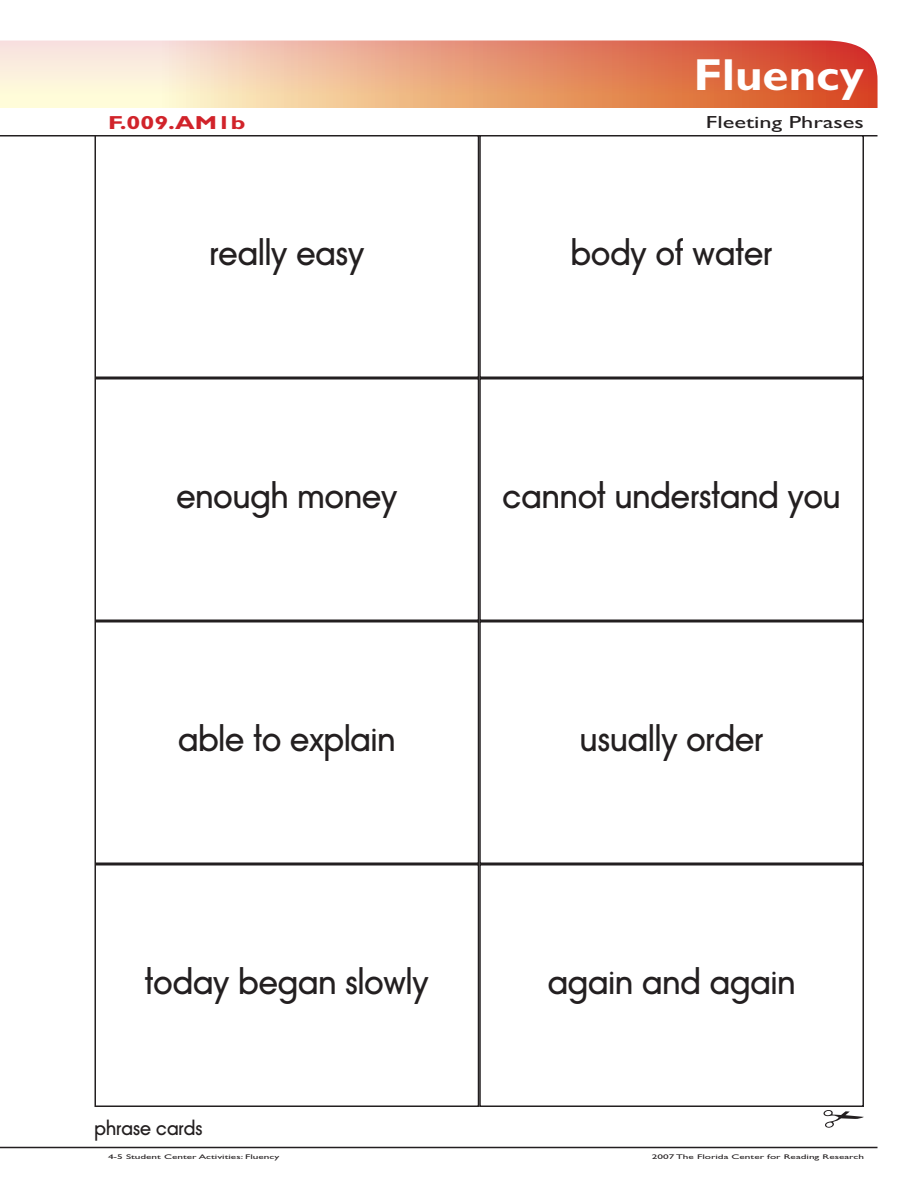
<style>
.page{position:relative;width:918px;height:1188px;background:#fff}
.page>*{position:absolute;margin:0;border:0;box-sizing:border-box;transform-origin:0 0}
.t1{font:700 45px "Gill Sans MT Modified";color:#fff;scale:1.05 1}
.t2{font:31.5px "Avant Garde Medium Modified";color:#231f20}
.t3{font:700 18.9px "Gill Sans MT Modified";color:#d1232a;scale:1.33 1}
.t4{font:18px "Avant Garde Medium Modified";color:#231f20}
.t5{font:17.55px "Gill Sans MT Modified";color:#231f20;scale:1.39 1}
.t6{font:6.75px "Gill Sans MT Modified";color:#231f20;scale:1.67 1}
</style>
<div class="page">
<svg style="left:0;top:40px;width:878px;height:68px;background:#eaa686"></svg>
<hr style="left:0;top:1147px;width:878px;height:1px;background:#231f20">
<hr style="left:0;top:135px;width:878px;height:1px;background:#231f20">
<div style="left:94px;top:135px;width:385px;height:243px;border:2px solid #231f20"></div>
<div style="left:479px;top:135px;width:385px;height:243px;border:2px solid #231f20"></div>
<div style="left:94px;top:378px;width:385px;height:243px;border:2px solid #231f20"></div>
<div style="left:479px;top:378px;width:385px;height:243px;border:2px solid #231f20"></div>
<div style="left:94px;top:621px;width:385px;height:243px;border:2px solid #231f20"></div>
<div style="left:479px;top:621px;width:385px;height:243px;border:2px solid #231f20"></div>
<div style="left:94px;top:864px;width:385px;height:243px;border:2px solid #231f20"></div>
<div style="left:479px;top:864px;width:385px;height:243px;border:2px solid #231f20"></div>
<svg style="left:824px;top:1110px;width:40px;height:18px"></svg>
<h1 class="t1" style="left:694px;top:48px;width:164px">Fluency</h1>
<p class="t3" style="left:108px;top:111px;width:105px">F.009.AM1b</p>
<p class="t5" style="left:706px;top:112px;width:115px">Fleeting Phrases</p>
<p class="t2" style="left:209px;top:234px;width:156px">really easy</p>
<p class="t2" style="left:571px;top:234px;width:203px">body of water</p>
<p class="t2" style="left:176px;top:477px;width:223px">enough money</p>
<p class="t2" style="left:502px;top:477px;width:340px">cannot understand you</p>
<p class="t2" style="left:178px;top:720px;width:219px">able to explain</p>
<p class="t2" style="left:580px;top:720px;width:185px">usually order</p>
<p class="t2" style="left:145px;top:963px;width:285px">today began slowly</p>
<p class="t2" style="left:548px;top:963px;width:249px">again and again</p>
<p class="t4" style="left:94px;top:1118px;width:109px">phrase cards</p>
<p class="t6" style="left:108px;top:1153px;width:104px">4-5 Student Center Activities: Fluency</p>
<p class="t6" style="left:652px;top:1153px;width:128px">2007 The Florida Center for Reading Research</p>
</div>
